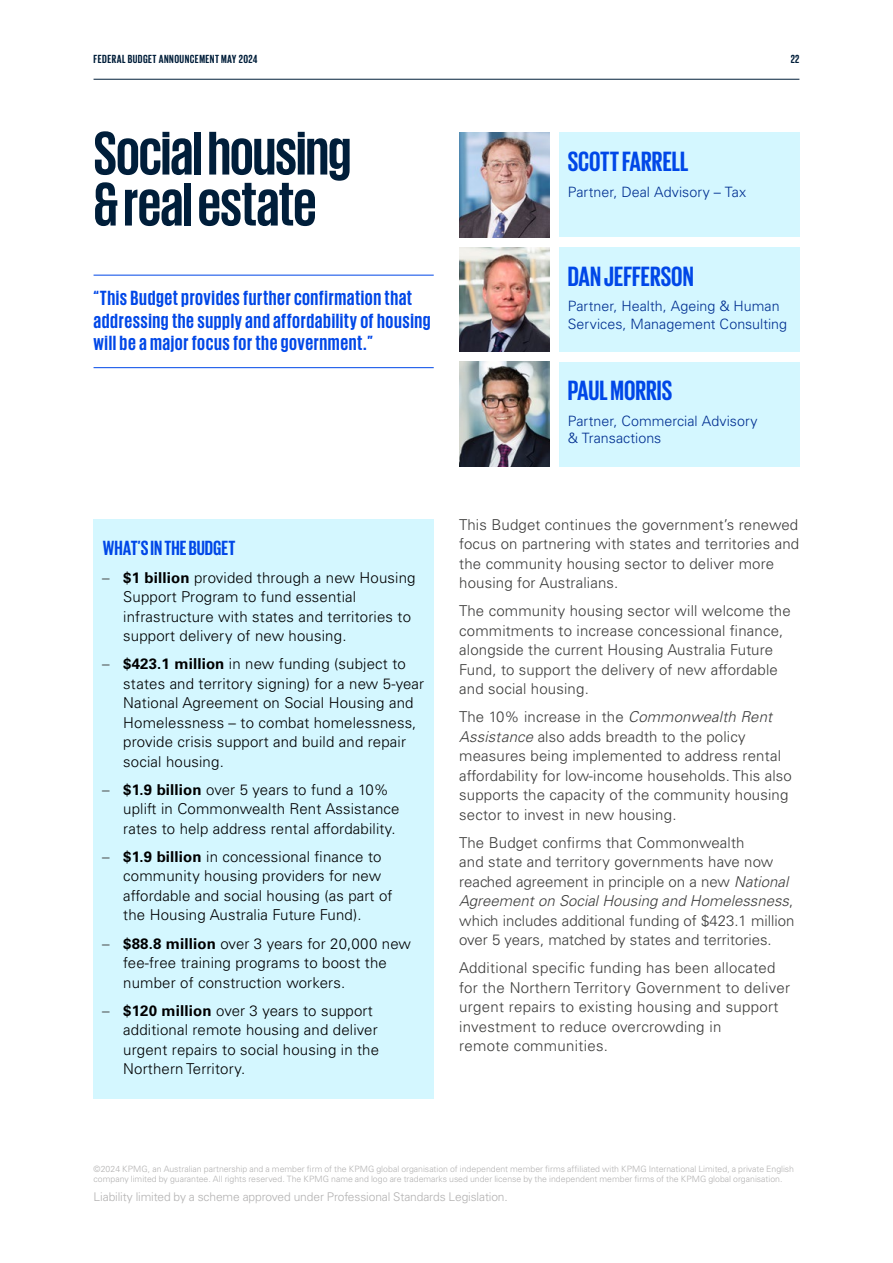
<style>
.page{position:relative;width:893px;height:1263px;background:#fff}
.page>*{position:absolute;margin:0;border:0;box-sizing:border-box;transform-origin:0 0}
.t1{font:700 63px/51px "KPMG";letter-spacing:-.015em;color:#001e3a}
.t2{font:700 28.5px "KPMG";color:#0047e7}
.t3{font:700 21px/22.5px "KPMG";letter-spacing:.03em;color:#0047e7}
.t4{font:700 21px "KPMG";letter-spacing:.005em;color:#0047e7}
.t5{font:300 15px/19.5px "Univers LT Std";letter-spacing:.01em;color:#3c3c3b}
.t6{font:300 15px/19.5px "Univers LT Std";letter-spacing:.01em;color:#000}
.t7{font:300 14.25px/17.1px "Univers LT Std";color:#002f91}
.t8{font:300 12px "Univers LT Std";letter-spacing:-.01em;color:#b3b2b2}
.t9{font:700 12px "KPMG";letter-spacing:.04em;color:#001e3a}
.t10{font:300 8.7px/10.5px "Univers LT Std";color:#b3b2b2}
.s1{color:#3c3c3b}
.s2{font-weight:700}
.s3{font-style:italic}
</style>
<div class="page">
<hr style="left:94px;top:79px;width:705px;height:1px;background:#001e3a">
<hr style="left:94px;top:275px;width:340px;height:1px;background:#0047e7">
<hr style="left:94px;top:367px;width:340px;height:1px;background:#0047e7">
<div style="left:559px;top:133px;width:240px;height:104px;background:#d4f7ff"></div>
<div style="left:559px;top:247px;width:240px;height:105px;background:#d4f7ff"></div>
<div style="left:559px;top:362px;width:240px;height:104px;background:#d4f7ff"></div>
<img style="left:459px;top:133px;width:91px;height:104px">
<img style="left:459px;top:247px;width:91px;height:105px">
<img style="left:459px;top:362px;width:91px;height:104px">
<div style="left:94px;top:519px;width:340px;height:579px;background:#d4f7ff"></div>
<p class="t9" style="left:94px;top:53px;width:166px">FEDERAL BUDGET ANNOUNCEMENT MAY 2024</p>
<p class="t9" style="left:791px;top:53px;width:10px">22</p>
<h1 class="t1" style="left:94px;top:126px;width:259px">Social housing &amp; real estate</h1>
<h3 class="t3" style="left:94px;top:286px;width:339px">“This Budget provides further confirmation that addressing the supply and affordability of housing will be a major focus for the government.”</h3>
<h2 class="t2" style="left:568px;top:147px;width:122px">SCOTT FARRELL</h2>
<p class="t7" style="left:568px;top:183px;width:180px">Partner, Deal Advisory – Tax</p>
<h2 class="t2" style="left:568px;top:262px;width:128px">DAN JEFFERSON</h2>
<p class="t7" style="left:568px;top:298px;width:221px">Partner, Health, Ageing &amp; Human<br>Services, Management Consulting</p>
<h2 class="t2" style="left:568px;top:376px;width:106px">PAUL MORRIS</h2>
<p class="t7" style="left:568px;top:412px;width:191px">Partner, Commercial Advisory &amp; Transactions</p>
<h3 class="t4" style="left:103px;top:537px;width:134px">WHAT’S IN THE BUDGET</h3>
<p class="t6" style="left:123px;top:568px;width:294px;text-indent:-21px"><span class="s1">–</span> <span class="s2">$1 billion</span> provided through a new Housing Support Program to fund essential infrastructure with states and territories to support delivery of new housing.</p>
<p class="t6" style="left:123px;top:654px;width:302px;text-indent:-21px"><span class="s1">–</span> <span class="s2">$423.1 million</span> in new funding (subject to states and territory signing) for a new 5-year National Agreement on Social Housing and Homelessness – to combat homelessness, provide crisis support and build and repair social housing.</p>
<p class="t6" style="left:123px;top:780px;width:278px;text-indent:-21px"><span class="s1">–</span> <span class="s2">$1.9 billion</span> over 5 years to fund a 10% uplift in Commonwealth Rent Assistance rates to help address rental affordability.</p>
<p class="t6" style="left:123px;top:847px;width:271px;text-indent:-21px"><span class="s1">–</span> <span class="s2">$1.9 billion</span> in concessional finance to community housing providers for new affordable and social housing (as part of the Housing Australia Future Fund).</p>
<p class="t6" style="left:123px;top:933px;width:289px;text-indent:-21px"><span class="s1">–</span> <span class="s2">$88.8 million</span> over 3 years for 20,000 new fee-free training programs to boost the number of construction workers.</p>
<p class="t6" style="left:123px;top:1000px;width:257px;text-indent:-21px"><span class="s1">–</span> <span class="s2">$120 million</span> over 3 years to support additional remote housing and deliver urgent repairs to social housing in the Northern Territory.</p>
<p class="t5" style="left:459px;top:515px;width:341px">This Budget continues the government’s renewed focus on partnering with states and territories and the community housing sector to deliver more housing for Australians.</p>
<p class="t5" style="left:459px;top:601px;width:333px">The community housing sector will welcome the commitments to increase concessional finance, alongside the current Housing Australia Future Fund, to support the delivery of new affordable and social housing.</p>
<p class="t5" style="left:459px;top:707px;width:334px">The 10% increase in the <span class="s3">Commonwealth Rent Assistance</span> also adds breadth to the policy measures being implemented to address rental affordability for low-income households. This also supports the capacity of the community housing sector to invest in new housing.</p>
<p class="t5" style="left:459px;top:833px;width:337px">The Budget confirms that Commonwealth<br>and state and territory governments have now reached agreement in principle on a new <span class="s3">National Agreement on Social Housing and Homelessness</span>, which includes additional funding of $423.1 million over 5 years, matched by states and territories.</p>
<p class="t5" style="left:459px;top:958px;width:332px">Additional specific funding has been allocated for the Northern Territory Government to deliver urgent repairs to existing housing and support investment to reduce overcrowding in<br>remote communities.</p>
<p class="t10" style="left:94px;top:1163px;width:702px">©2024 KPMG, an Australian partnership and a member firm of the KPMG global organisation of independent member firms affiliated with KPMG International Limited, a private English company limited by guarantee. All rights reserved. The KPMG name and logo are trademarks used under license by the independent member firms of the KPMG global organisation.</p>
<p class="t8" style="left:94px;top:1189px;width:416px">Liability limited by a scheme approved under Professional Standards Legislation.</p>
</div>
